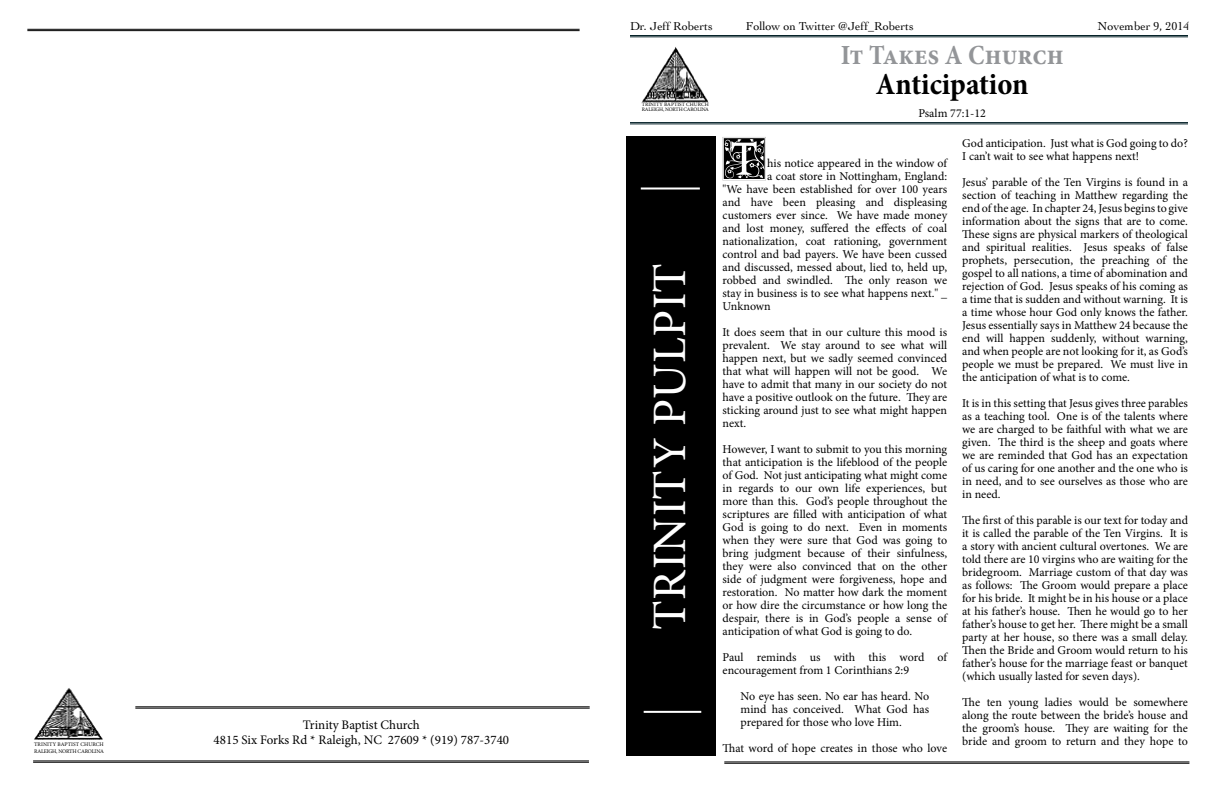
<style>
.page{position:relative;width:1224px;height:792px;background:#fff}
.page>*{position:absolute;margin:0;border:0;box-sizing:border-box;transform-origin:0 0}
.t1{font:60.4px "Anabel";color:#000}
.t2{font:48px "Minion Pro";color:#fff}
.t3{font:700 condensed 31px "Minion Pro";letter-spacing:-.005em;color:#000}
.t4{font:700 condensed 28px "Minion Pro";color:#939598}
.t5{font:13px "Minion Pro";color:#000}
.t6{font:12px/13px "Minion Pro";color:#000;text-align:justify}
.t7{font:12px "Cochin";color:#000}
.t8{font:5.5px "Minion Pro";color:#000}
.t9{font:5.5px "Minion Pro";letter-spacing:-.03em;color:#000}
.t10{font:5.3px "Minion Pro";color:#000}
.t11{font:5.3px "Minion Pro";letter-spacing:-.03em;color:#000}
</style>
<div class="page">
<hr style="left:630px;top:35px;width:558px;height:1px;background:#062329">
<hr style="left:630px;top:37px;width:558px;height:1px;background:#062329">
<hr style="left:630px;top:122px;width:558px;height:1px;background:#062229">
<hr style="left:630px;top:123px;width:558px;height:1px;background:#062229">
<div style="left:626px;top:137px;width:89px;height:619px;background:#000"></div>
<hr style="left:641px;top:188px;width:59px;height:2px;background:#fff">
<hr style="left:644px;top:711px;width:57px;height:2px;background:#fff">
<hr style="left:33px;top:761px;width:556px;height:1px;background:#000">
<hr style="left:33px;top:762px;width:556px;height:1px;background:#000">
<hr style="left:135px;top:706px;width:455px;height:1px;background:#000">
<hr style="left:135px;top:708px;width:455px;height:1px;background:#000">
<img style="left:34px;top:688px;width:69px;height:52px">
<img style="left:642px;top:47px;width:67px;height:56px">
<hr style="left:27px;top:29px;width:553px;height:1px;background:#000">
<hr style="left:27px;top:30px;width:553px;height:1px;background:#000">
<hr style="left:724px;top:762px;width:465px;height:1px;background:#000">
<hr style="left:724px;top:763px;width:465px;height:1px;background:#000">
<p class="t5" style="left:303px;top:716px;width:118px">Trinity Baptist Church</p>
<p class="t8" style="left:34px;top:741px;width:11px">Trinit</p>
<p class="t8" style="left:53px;top:741px;width:16px">y baptist</p>
<p class="t8" style="left:80px;top:741px;width:5px">chu</p>
<p class="t8" style="left:92px;top:741px;width:9px">rch</p>
<p class="t5" style="left:214px;top:731px;width:297px">4815 Six Forks Rd * Raleigh, NC 27609 * (919) 787-3740</p>
<p class="t8" style="left:34px;top:748px;width:14px">Raleigh</p>
<p class="t9" style="left:56px;top:748px;width:49px">, north carolina</p>
<p class="t7" style="left:630px;top:18px;width:84px">Dr. Jeff Roberts</p>
<p class="t7" style="left:746px;top:18px;width:169px">Follow on Twitter @Jeff_Roberts</p>
<h3 class="t4" style="left:841px;top:36px;width:224px">It Takes A Church</h3>
<h3 class="t3" style="left:876px;top:62px;width:154px">Anticipation</h3>
<p class="t10" style="left:642px;top:101px;width:11px">Trinit</p>
<p class="t10" style="left:660px;top:101px;width:16px">y baptist</p>
<p class="t10" style="left:686px;top:101px;width:5px">chu</p>
<p class="t10" style="left:698px;top:101px;width:8px">rch</p>
<p class="t10" style="left:642px;top:106px;width:14px">Raleigh</p>
<p class="t11" style="left:663px;top:106px;width:47px">, north carolina</p>
<p class="t6" style="left:918px;top:107px;width:69px">Psalm 77:1-12</p>
<p class="t7" style="left:1098px;top:18px;width:93px">November 9, 2014</p>
<h2 class="t2" style="left:638px;top:630px;width:365px;rotate:-90deg">trinity pulpit</h2>
<h1 class="t1" style="left:721px;top:124px;width:47px">T</h1>
<p class="t6" style="left:767px;top:157px;width:182px">his notice appeared in the window of</p>
<p class="t6" style="left:767px;top:170px;width:182px">a coat store in Nottingham, England:</p>
<p class="t6" style="left:723px;top:183px;width:226px">"We have been established for over 100 years</p>
<p class="t6" style="left:723px;top:196px;width:226px">and have been pleasing and displeasing</p>
<p class="t6" style="left:723px;top:209px;width:226px">customers ever since. We have made money</p>
<p class="t6" style="left:723px;top:222px;width:226px">and lost money, suffered the effects of coal</p>
<p class="t6" style="left:723px;top:235px;width:226px">nationalization, coat rationing, government</p>
<p class="t6" style="left:723px;top:248px;width:226px">control and bad payers. We have been cussed</p>
<p class="t6" style="left:723px;top:261px;width:226px">and discussed, messed about, lied to, held up,</p>
<p class="t6" style="left:723px;top:274px;width:226px">robbed and swindled. The only reason we</p>
<p class="t6" style="left:723px;top:287px;width:226px">stay in business is to see what happens next." _</p>
<p class="t6" style="left:723px;top:300px;width:50px">Unknown</p>
<p class="t6" style="left:723px;top:326px;width:226px">It does seem that in our culture this mood is prevalent. We stay around to see what will happen next, but we sadly seemed convinced that what will happen will not be good. We have to admit that many in our society do not have a positive outlook on the future. They are sticking around just to see what might happen next.</p>
<p class="t6" style="left:723px;top:443px;width:226px">However, I want to submit to you this morning that anticipation is the lifeblood of the people of God. Not just anticipating what might come in regards to our own life experiences, but more than this. God’s people throughout the scriptures are filled with anticipation of what God is going to do next. Even in moments when they were sure that God was going to bring judgment because of their sinfulness, they were also convinced that on the other side of judgment were forgiveness, hope and restoration. No matter how dark the moment or how dire the circumstance or how long the despair, there is in God’s people a sense of anticipation of what God is going to do.</p>
<p class="t6" style="left:723px;top:651px;width:226px">Paul reminds us with this word of encouragement from 1 Corinthians 2:9</p>
<p class="t6" style="left:741px;top:690px;width:190px">No eye has seen. No ear has heard. No mind has conceived. What God has prepared for those who love Him.</p>
<p class="t6" style="left:723px;top:742px;width:226px">That word of hope creates in those who love</p>
<p class="t6" style="left:962px;top:137px;width:227px">God anticipation. Just what is God going to do?<br>I can’t wait to see what happens next!</p>
<p class="t6" style="left:962px;top:176px;width:227px">Jesus’ parable of the Ten Virgins is found in a section of teaching in Matthew regarding the end of the age. In chapter 24, Jesus begins to give information about the signs that are to come.<br>These signs are physical markers of theological and spiritual realities. Jesus speaks of false prophets, persecution, the preaching of the gospel to all nations, a time of abomination and rejection of God. Jesus speaks of his coming as a time that is sudden and without warning. It is a time whose hour God only knows the father.<br>Jesus essentially says in Matthew 24 because the end will happen suddenly, without warning, and when people are not looking for it, as God’s people we must be prepared. We must live in the anticipation of what is to come.</p>
<p class="t6" style="left:962px;top:397px;width:227px">It is in this setting that Jesus gives three parables as a teaching tool. One is of the talents where we are charged to be faithful with what we are given. The third is the sheep and goats where we are reminded that God has an expectation of us caring for one another and the one who is in need, and to see ourselves as those who are in need.</p>
<p class="t6" style="left:962px;top:513px;width:227px">The first of this parable is our text for today and it is called the parable of the Ten Virgins. It is a story with ancient cultural overtones. We are told there are 10 virgins who are waiting for the bridegroom. Marriage custom of that day was as follows: The Groom would prepare a place for his bride. It might be in his house or a place at his father’s house. Then he would go to her father’s house to get her. There might be a small party at her house, so there was a small delay.<br>Then the Bride and Groom would return to his father’s house for the marriage feast or banquet (which usually lasted for seven days).</p>
<p class="t6" style="left:962px;top:695px;width:227px">The ten young ladies would be somewhere along the route between the bride’s house and the groom’s house. They are waiting for the bride and groom to return and they hope to</p>
</div>
